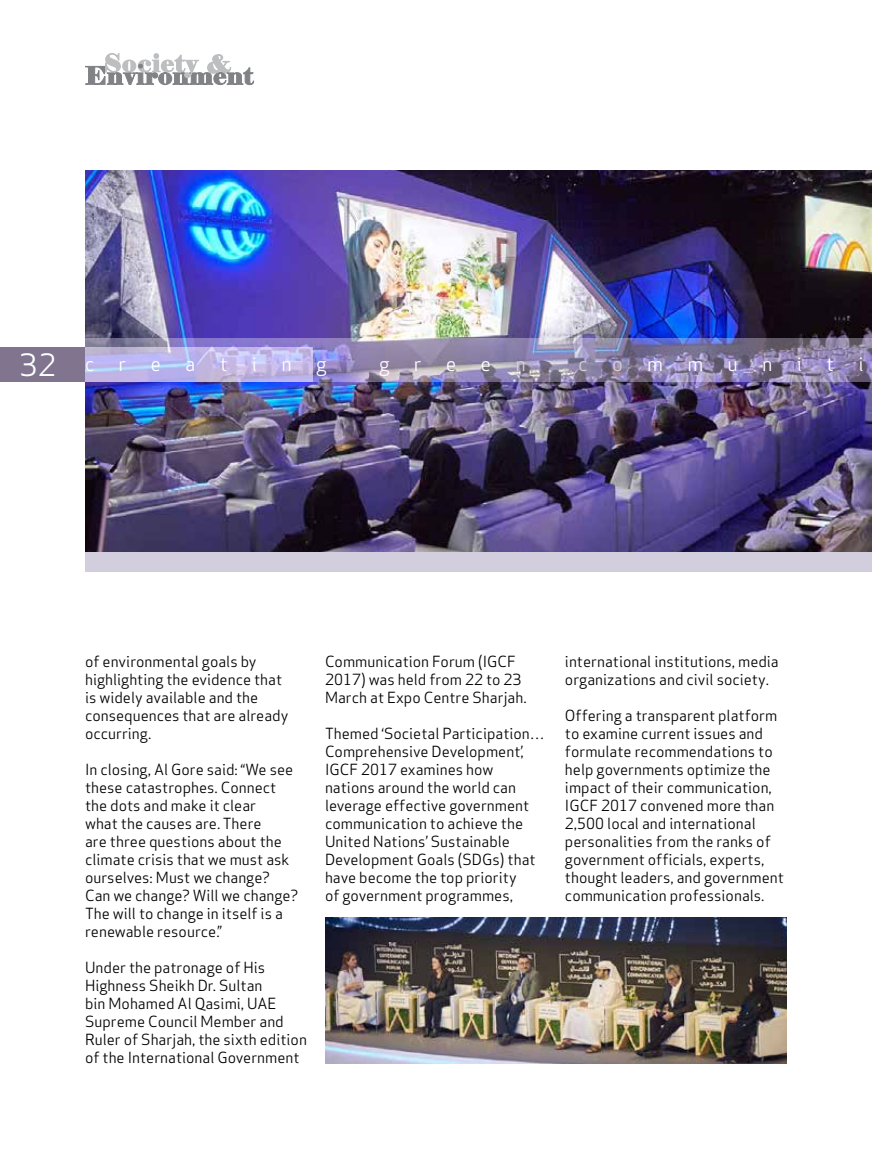
<style>
.page{position:relative;width:872px;height:1149px;background:#fff}
.page>*{position:absolute;margin:0;border:0;box-sizing:border-box;transform-origin:0 0}
.t1{font:30px "Apex Sans";color:#fff}
.t2{font:19.5px "Apex New";color:#fff}
.t3{font:19.5px "Apex New";color:#d1d3d4}
.t4{font:15px/18px "Apex Sans";color:#000}
</style>
<div class="page">
<svg style="left:85px;top:53px;width:169px;height:33px"></svg>
<img style="left:85px;top:170px;width:787px;height:382px">
<div style="left:85px;top:552px;width:787px;height:19px;background:#d2cede"></div>
<img style="left:325px;top:917px;width:462px;height:146px">
<div style="left:0;top:347px;width:313px;height:35px;background:#81748f"></div>
<img style="left:85px;top:338px;width:787px;height:44px">
<h1 class="t1" style="left:20px;top:341px;width:38px">32</h1>
<h2 class="t2" style="left:85px;top:351px;width:10px">c</h2>
<h2 class="t2" style="left:119px;top:351px;width:9px">r</h2>
<h2 class="t2" style="left:151px;top:351px;width:11px">e</h2>
<h2 class="t2" style="left:186px;top:351px;width:11px">a</h2>
<h2 class="t2" style="left:220px;top:351px;width:9px">t</h2>
<h2 class="t2" style="left:252px;top:351px;width:6px">i</h2>
<h2 class="t2" style="left:282px;top:351px;width:11px">n</h2>
<h2 class="t2" style="left:316px;top:351px;width:11px">g</h2>
<h2 class="t2" style="left:379px;top:351px;width:11px">g</h2>
<h2 class="t2" style="left:414px;top:351px;width:9px">r</h2>
<h2 class="t2" style="left:446px;top:351px;width:11px">e</h2>
<h2 class="t2" style="left:481px;top:351px;width:11px">e</h2>
<h2 class="t3" style="left:516px;top:351px;width:11px">n</h2>
<h2 class="t3" style="left:578px;top:351px;width:10px">c</h2>
<h2 class="t3" style="left:612px;top:351px;width:12px">o</h2>
<h2 class="t2" style="left:647px;top:351px;width:17px">m</h2>
<h2 class="t2" style="left:687px;top:351px;width:17px">m</h2>
<h2 class="t2" style="left:728px;top:351px;width:11px">u</h2>
<h2 class="t2" style="left:762px;top:351px;width:11px">n</h2>
<h2 class="t2" style="left:797px;top:351px;width:6px">i</h2>
<h2 class="t2" style="left:826px;top:351px;width:9px">t</h2>
<h2 class="t2" style="left:858px;top:351px;width:6px">i</h2>
<p class="t4" style="left:85px;top:650px;width:205px">of environmental goals by highlighting the evidence that is widely available and the consequences that are already occurring.</p>
<p class="t4" style="left:85px;top:758px;width:215px">In closing, Al Gore said: “We see these catastrophes. Connect the dots and make it clear<br>what the causes are. There<br>are three questions about the climate crisis that we must ask ourselves: Must we change?<br>Can we change? Will we change?<br>The will to change in itself is a renewable resource.”</p>
<p class="t4" style="left:85px;top:956px;width:223px">Under the patronage of His<br>Highness Sheikh Dr. Sultan<br>bin Mohamed Al Qasimi, UAE<br>Supreme Council Member and<br>Ruler of Sharjah, the sixth edition of the International Government</p>
<p class="t4" style="left:325px;top:650px;width:203px">Communication Forum (IGCF<br>2017) was held from 22 to 23<br>March at Expo Centre Sharjah.</p>
<p class="t4" style="left:325px;top:722px;width:221px">Themed ‘Societal Participation…<br>Comprehensive Development’,<br>IGCF 2017 examines how nations around the world can leverage effective government communication to achieve the<br>United Nations’ Sustainable<br>Development Goals (SDGs) that have become the top priority<br>of government programmes,</p>
<p class="t4" style="left:565px;top:650px;width:215px">international institutions, media organizations and civil society.</p>
<p class="t4" style="left:565px;top:704px;width:220px">Offering a transparent platform to examine current issues and formulate recommendations to help governments optimize the impact of their communication,<br>IGCF 2017 convened more than<br>2,500 local and international personalities from the ranks of government officials, experts, thought leaders, and government communication professionals.</p>
</div>
